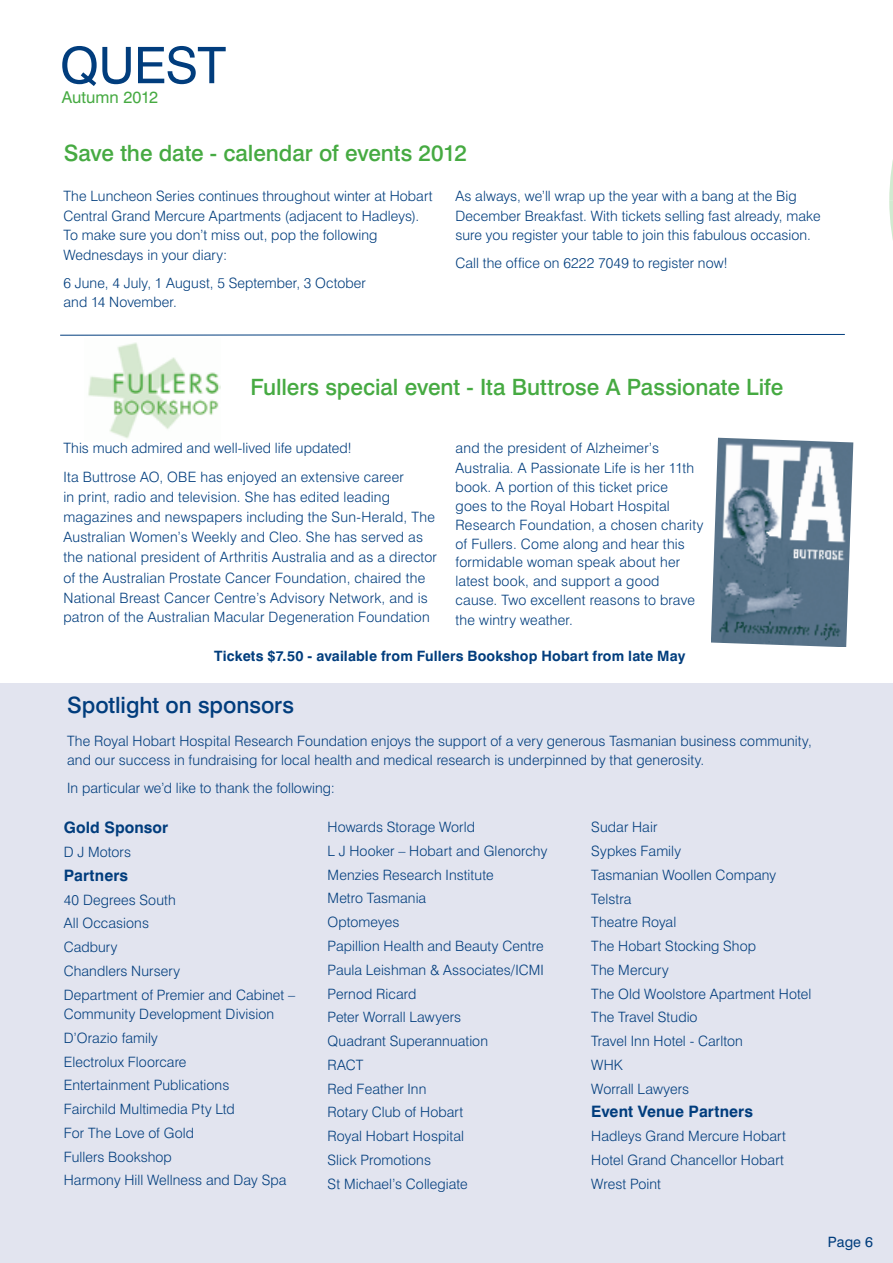
<style>
.page{position:relative;width:893px;height:1263px;background:#fff}
.page>*{position:absolute;margin:0;border:0;box-sizing:border-box;transform-origin:0 0}
.t1{font:50.4px "Swiss 721 BT";letter-spacing:-.01em;color:#013d7d}
.t2{font:500 22.5px "Swiss 721 BT";color:#46aa42}
.t3{font:500 22.5px "Swiss 721 BT";letter-spacing:-.005em;color:#013d7d}
.t4{font:16.35px "Swiss 721 BT";color:#46aa42}
.t5{font:700 15.75px "Swiss 721 BT";letter-spacing:.005em;color:#013d7d}
.t6{font:300 14.25px/23.7px "Swiss 721 BT";letter-spacing:.01em;color:#013d7d}
.t7{font:700 14.25px "Swiss 721 BT";letter-spacing:.01em;color:#013d7d}
.t8{font:14.25px "Swiss 721 BT";color:#013d7d}
</style>
<div class="page">
<div style="left:0;top:683px;width:893px;height:580px;background:#e2e4ef"></div>
<svg style="left:889px;top:160px;width:4px;height:80px"></svg>
<img style="left:711px;top:438px;width:142px;height:209px">
<img style="left:88px;top:342px;width:132px;height:97px">
<svg style="left:60px;top:334px;width:785px;height:2px;background:#7f9dbd"></svg>
<h1 class="t1" style="left:60px;top:35px;width:168px">QUEST</h1>
<p class="t4" style="left:62px;top:87px;width:98px">Autumn 2012</p>
<h2 class="t2" style="left:64px;top:139px;width:405px">Save the date - calendar of events 2012</h2>
<p class="t6" style="left:63px;top:186px;width:371px;line-height:19.5px">The Luncheon Series continues throughout winter at Hobart Central Grand Mercure Apartments (adjacent to Hadleys).<br>To make sure you don’t miss out, pop the following Wednesdays in your diary:</p>
<p class="t6" style="left:63px;top:273px;width:304px;line-height:19.5px">6 June, 4 July, 1 August, 5 September, 3 October and 14 November.</p>
<p class="t6" style="left:455px;top:186px;width:367px;line-height:19.5px">As always, we’ll wrap up the year with a bang at the Big<br>December Breakfast. With tickets selling fast already, make sure you register your table to join this fabulous occasion.</p>
<p class="t6" style="left:455px;top:251px;width:274px">Call the office on 6222 7049 to register now!</p>
<h2 class="t2" style="left:250px;top:373px;width:534px">Fullers special event - Ita Buttrose A Passionate Life</h2>
<p class="t6" style="left:63px;top:434px;width:342px;line-height:28.7px">This much admired and well-lived life updated!<br>Ita Buttrose AO, OBE has enjoyed an extensive career</p>
<p class="t6" style="left:63px;top:487px;width:375px;line-height:20px">in print, radio and television. She has edited leading magazines and newspapers including the Sun-Herald, The Australian Women’s Weekly and Cleo. She has served as the national president of Arthritis Australia and as a director of the Australian Prostate Cancer Foundation, chaired the National Breast Cancer Centre’s Advisory Network, and is patron of the Australian Macular Degeneration Foundation</p>
<p class="t6" style="left:455px;top:439px;width:250px;line-height:19px">and the president of Alzheimer’s Australia. A Passionate Life is her 11th book. A portion of this ticket price<br>goes to the Royal Hobart Hospital Research Foundation, a chosen charity of Fullers. Come along and hear this formidable woman speak about her latest book, and support a good cause. Two excellent reasons to brave the wintry weather.</p>
<p class="t7" style="left:214px;top:647px;width:473px">Tickets $7.50 - available from Fullers Bookshop Hobart from late May</p>
<h2 class="t3" style="left:67px;top:692px;width:228px">Spotlight on sponsors</h2>
<p class="t6" style="left:67px;top:731px;width:746px;line-height:19.5px">The Royal Hobart Hospital Research Foundation enjoys the support of a very generous Tasmanian business community, and our success in fundraising for local health and medical research is underpinned by that generosity.</p>
<p class="t6" style="left:67px;top:776px;width:269px">In particular we’d like to thank the following:</p>
<p class="t5" style="left:64px;top:818px;width:106px">Gold Sponsor</p>
<p class="t6" style="left:64px;top:840px;width:69px">D J Motors</p>
<p class="t5" style="left:64px;top:866px;width:66px">Partners</p>
<p class="t6" style="left:64px;top:887px;width:233px">40 Degrees South<br>All Occasions<br>Cadbury<br>Chandlers Nursery<br>Department of Premier and Cabinet –</p>
<p class="t6" style="left:64px;top:1002px;width:224px">Community Development Division<br>D’Orazio family<br>Electrolux Floorcare<br>Entertainment Publications<br>Fairchild Multimedia Pty Ltd<br>For The Love of Gold<br>Fullers Bookshop<br>Harmony Hill Wellness and Day Spa</p>
<p class="t6" style="left:328px;top:815px;width:221px">Howards Storage World<br>L J Hooker – Hobart and Glenorchy<br>Menzies Research Institute<br>Metro Tasmania<br>Optomeyes<br>Papillion Health and Beauty Centre<br>Paula Leishman &amp; Associates/ICMI<br>Pernod Ricard<br>Peter Worrall Lawyers<br>Quadrant Superannuation<br>RACT<br>Red Feather Inn<br>Rotary Club of Hobart<br>Royal Hobart Hospital<br>Slick Promotions<br>St Michael’s Collegiate</p>
<p class="t6" style="left:591px;top:815px;width:221px">Sudar Hair<br>Sypkes Family<br>Tasmanian Woollen Company<br>Telstra<br>Theatre Royal<br>The Hobart Stocking Shop<br>The Mercury<br>The Old Woolstore Apartment Hotel<br>The Travel Studio<br>Travel Inn Hotel - Carlton<br>WHK<br>Worrall Lawyers</p>
<p class="t5" style="left:591px;top:1102px;width:163px">Event Venue Partners</p>
<p class="t6" style="left:591px;top:1124px;width:196px">Hadleys Grand Mercure Hobart<br>Hotel Grand Chancellor Hobart<br>Wrest Point</p>
<p class="t8" style="left:828px;top:1233px;width:46px">Page 6</p>
</div>
